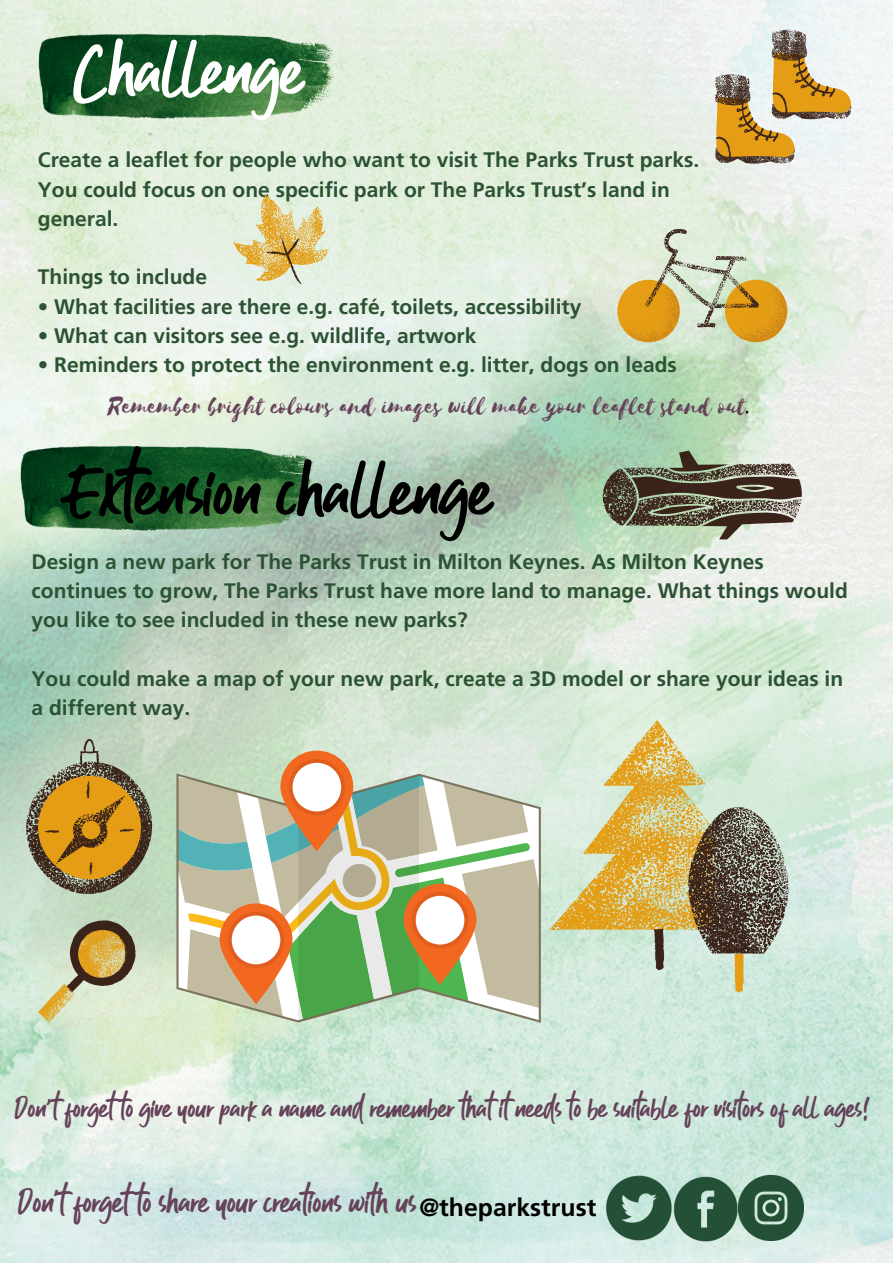
<style>
.page{position:relative;width:893px;height:1264px;background:#fff}
.page>*{position:absolute;margin:0;border:0;box-sizing:border-box;transform-origin:0 0}
.t1{font:72px "Guthen Bloots Basic";color:#000}
.t2{font:72px "Guthen Bloots Basic";color:#fff}
.t3{font:32.1px "Guthen Bloots Basic";color:#66435a}
.t4{font:28.2px "Guthen Bloots Basic";color:#66435a}
.t5{font:27px "Selima";color:#66435a}
.t6{font:700 24.75px "Frutiger LT Std";color:#000}
.t7{font:700 21px/29.2px "Frutiger LT Std";color:#2c5234}
.s1{color:#000}
</style>
<div class="page">
<img style="left:0;top:0;width:892px;height:1262px">
<img style="left:738px;top:1174px;width:65px;height:66px">
<img style="left:673px;top:1176px;width:65px;height:66px">
<img style="left:604px;top:1173px;width:69px;height:68px">
<img style="left:19px;top:30px;width:314px;height:95px">
<img style="left:0;top:441px;width:315px;height:96px">
<svg style="left:38px;top:920px;width:98px;height:102px;background:#bdb890"></svg>
<svg style="left:602px;top:450px;width:199px;height:89px;background:#828572"></svg>
<svg style="left:549px;top:720px;width:195px;height:272px;background:#d8d7a9"></svg>
<svg style="left:653px;top:807px;width:135px;height:163px;background:#988f6f"></svg>
<svg style="left:617px;top:228px;width:170px;height:114px;background:#d4c791"></svg>
<svg style="left:26px;top:738px;width:126px;height:156px;background:#ad9758"></svg>
<svg style="left:233px;top:194px;width:96px;height:91px;background:#e0d3a1"></svg>
<svg style="left:715px;top:30px;width:136px;height:134px"></svg>
<svg style="left:177px;top:774px;width:362px;height:247px;background:#b5c6a6"></svg>
<svg style="left:280px;top:750px;width:73px;height:101px;background:#d7854d"></svg>
<div style="left:289px;top:759px;width:56px;height:56px;background:#df5e1d;border-radius:50%"></div>
<div style="left:292px;top:762px;width:49px;height:49px;background:#fff;border-radius:50%"></div>
<svg style="left:403px;top:883px;width:73px;height:101px;background:#c88942"></svg>
<div style="left:412px;top:892px;width:56px;height:56px;background:#df5e1d;border-radius:50%"></div>
<div style="left:415px;top:895px;width:49px;height:49px;background:#fff;border-radius:50%"></div>
<svg style="left:219px;top:903px;width:73px;height:101px;background:#e68d58"></svg>
<svg style="left:228px;top:911px;width:56px;height:57px"></svg>
<div style="left:232px;top:915px;width:48px;height:49px;background:#fff;border-radius:50%"></div>
<p class="t2" style="left:74px;top:24px;width:231px">Challenge</p>
<p class="t7" style="left:38px;top:148px;width:662px">Create a leaflet for people who want to visit The Parks Trust parks.</p>
<p class="t7" style="left:38px;top:177px;width:633px">You could focus on one specific park or The Parks Trust’s land in general.</p>
<p class="t7" style="left:38px;top:264px;width:170px">Things to include</p>
<p class="t7" style="left:38px;top:294px;width:545px">• What facilities are there e.g. café, toilets, accessibility</p>
<p class="t7" style="left:38px;top:323px;width:440px">• What can visitors see e.g. wildlife, artwork</p>
<p class="t7" style="left:38px;top:352px;width:640px">• Reminders to protect the environment e.g. litter, dogs on leads</p>
<p class="t5" style="left:108px;top:394px;width:643px">Remember bright colours and images will make your leaflet stand out<span class="s1">.</span></p>
<p class="t1" style="left:70px;top:445px;width:423px">Extension challenge</p>
<p class="t7" style="left:32px;top:548px;width:817px">Design a new park for The Parks Trust in Milton Keynes. As Milton Keynes continues to grow, The Parks Trust have more land to manage. What things would you like to see included in these new parks?</p>
<p class="t7" style="left:32px;top:665px;width:813px">You could make a map of your new park, create a 3D model or share your ideas in a different way.</p>
<p class="t4" style="left:15px;top:1089px;width:857px">Don’t forget to give your park a name and remember that it needs to be suitable for visitors of all ages!</p>
<p class="t3" style="left:19px;top:1181px;width:399px">Don't forget to share your creations with us</p>
<p class="t6" style="left:419px;top:1196px;width:178px">@theparkstrust</p>
</div>
